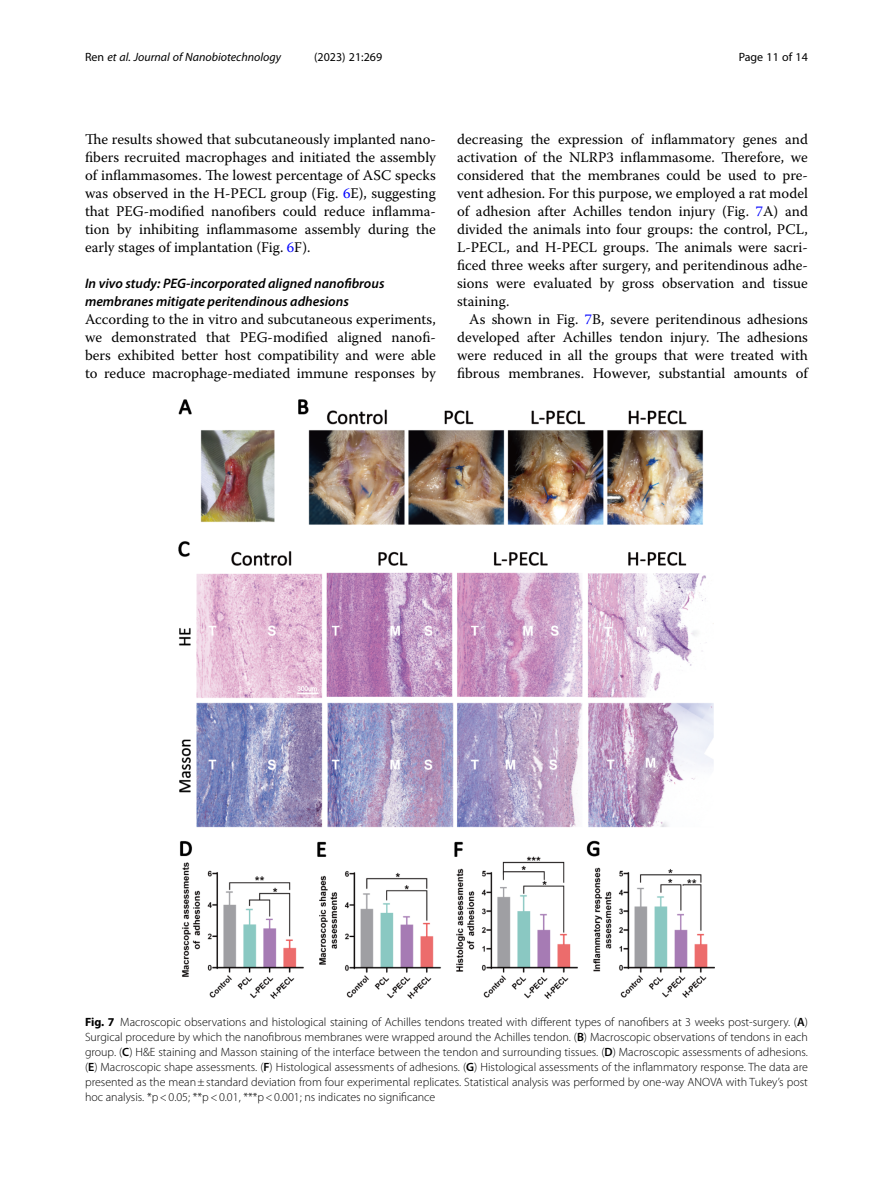
<style>
.page{position:relative;width:893px;height:1191px;background:#fff}
.page>*{position:absolute;margin:0;border:0;box-sizing:border-box;transform-origin:0 0}
.Body_Text{font:14.7px/18px "Warnock Pro";color:#000;text-align:justify}
.Body_Text_Indent{font:14.7px/18px "Warnock Pro";color:#000;text-align:justify}
.Head_2{font:italic 600 13.8px/18px "Myriad Pro";color:#000}
.Figure_Caption{font:300 12px/15px "Myriad Pro";color:#000;text-align:justify}
.t1{font:italic 12px "Myriad Pro";color:#000}
.t2{font:12px "Myriad Pro";color:#000}
.s1{font-style:normal}
.s2{color:#00f}
.s3{font-weight:700}
.s4{font-weight:600}
</style>
<div class="page">
<img style="left:178px;top:399px;width:536px;height:600px">
<p class="t1" style="left:85px;top:50px;width:198px"><span class="s1">Ren</span> et al. Journal of Nanobiotechnology</p>
<p class="t2" style="left:314px;top:50px;width:70px">(2023) 21:269</p>
<p class="t2" style="left:739px;top:50px;width:71px">Page 11 of 14</p>
<p class="Body_Text_Indent" style="left:85px;top:130px;width:352px">The results showed that subcutaneously implanted nano&shy;fibers recruited macrophages and initiated the assembly of inflammasomes. The lowest percentage of ASC specks was observed in the H-PECL group (Fig. <span class="s2">6</span>E), suggesting that PEG-modified nanofibers could reduce inflamma&shy;tion by inhibiting inflammasome assembly during the early stages of implantation (Fig. <span class="s2">6</span>F).</p>
<p class="Head_2" style="left:85px;top:274px;width:301px">In vivo study: PEG-incorporated aligned nanofibrous membranes mitigate peritendinous adhesions</p>
<p class="Body_Text" style="left:85px;top:310px;width:352px">According to the in vitro and subcutaneous experiments, we demonstrated that PEG-modified aligned nanofi&shy;bers exhibited better host compatibility and were able to reduce macrophage-mediated immune responses by</p>
<p class="Body_Text" style="left:457px;top:130px;width:352px">decreasing the expression of inflammatory genes and activation of the NLRP3 inflammasome. Therefore, we considered that the membranes could be used to pre&shy;vent adhesion. For this purpose, we employed a rat model of adhesion after Achilles tendon injury (Fig. <span class="s2">7</span>A) and divided the animals into four groups: the control, PCL, L-PECL, and H-PECL groups. The animals were sacri&shy;ficed three weeks after surgery, and peritendinous adhe&shy;sions were evaluated by gross observation and tissue staining.</p>
<p class="Body_Text_Indent" style="left:457px;top:310px;width:352px;text-indent:12px">As shown in Fig. <span class="s2">7</span>B, severe peritendinous adhesions developed after Achilles tendon injury. The adhesions were reduced in all the groups that were treated with fibrous membranes. However, substantial amounts of</p>
<p class="Figure_Caption" style="left:85px;top:1014px;width:724px"><span class="s3">Fig. 7</span> Macroscopic observations and histological staining of Achilles tendons treated with different types of nanofibers at 3 weeks post-surgery. (<span class="s4">A</span>)<br>Surgical procedure by which the nanofibrous membranes were wrapped around the Achilles tendon. (<span class="s4">B</span>) Macroscopic observations of tendons in each group. (<span class="s4">C</span>) H&amp;E staining and Masson staining of the interface between the tendon and surrounding tissues. (<span class="s4">D</span>) Macroscopic assessments of adhesions. (<span class="s4">E</span>) Macroscopic shape assessments. (<span class="s4">F</span>) Histological assessments of adhesions. (<span class="s4">G</span>) Histological assessments of the inflammatory response. The data are presented as the mean±standard deviation from four experimental replicates. Statistical analysis was performed by one-way ANOVA with Tukey’s post hoc analysis. *p&lt;0.05; **p&lt;0.01, ***p&lt;0.001; ns indicates no significance</p>
</div>
